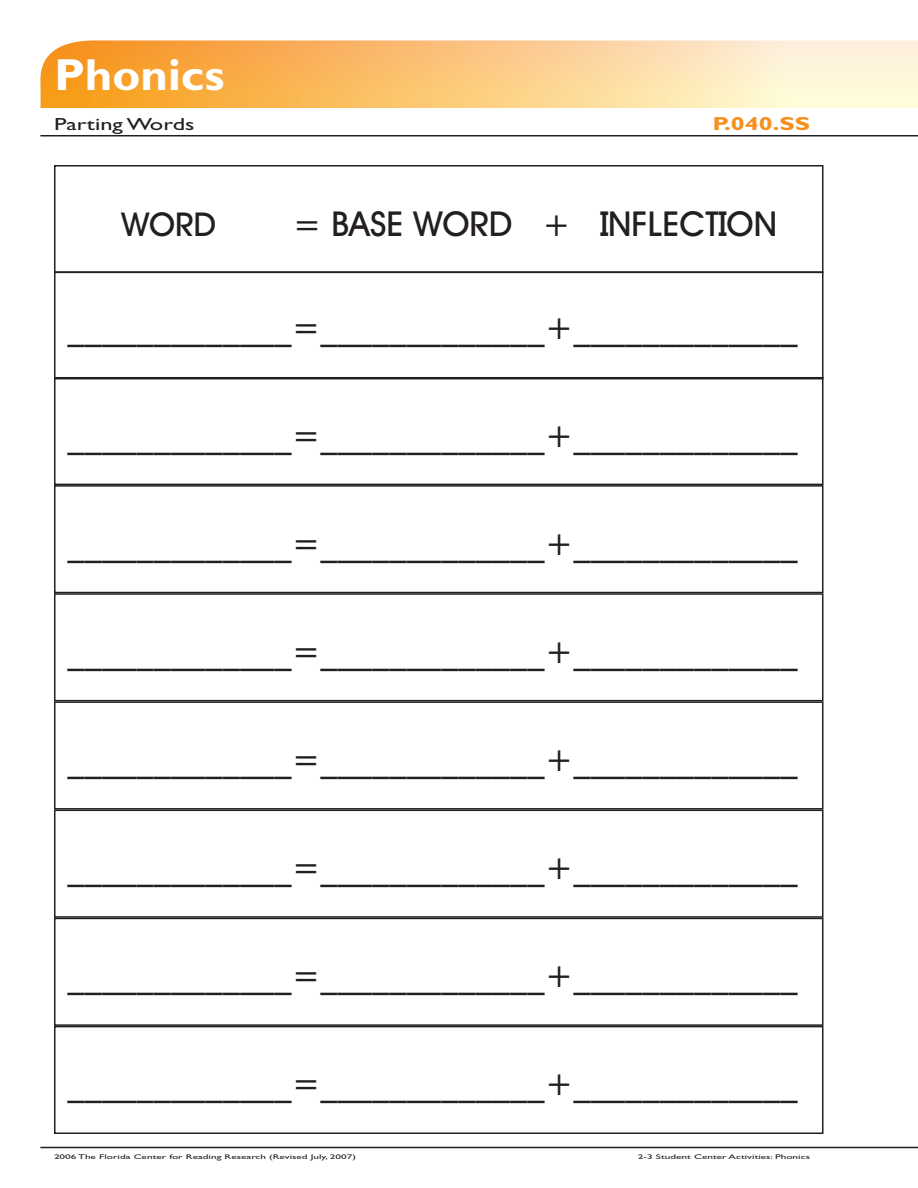
<style>
.page{position:relative;width:918px;height:1188px;background:#fff}
.page>*{position:absolute;margin:0;border:0;box-sizing:border-box;transform-origin:0 0}
.t1{font:700 45px "Gill Sans MT Modified";color:#fff;scale:1.05 1}
.t2{font:34.5px "Avant Garde Medium Modified";color:#231f20}
.t3{font:33px "Avant Garde Medium Modified";color:#231f20}
.t4{font:700 18.9px "Gill Sans MT Modified";color:#f68f1e;scale:1.33 1}
.t5{font:17.55px "Gill Sans MT Modified";color:#231f20;scale:1.39 1}
.t6{font:6.75px "Gill Sans MT Modified";color:#231f20;scale:1.67 1}
</style>
<div class="page">
<hr style="left:40px;top:1147px;width:878px;height:1px;background:#231f20">
<hr style="left:40px;top:135px;width:878px;height:1px;background:#231f20">
<svg style="left:40px;top:40px;width:878px;height:68px;background:#fbcb84"></svg>
<div style="left:54px;top:701px;width:770px;height:109px;border:2px solid #231f20"></div>
<div style="left:54px;top:810px;width:770px;height:108px;border:2px solid #231f20"></div>
<div style="left:54px;top:918px;width:770px;height:108px;border:2px solid #231f20"></div>
<div style="left:54px;top:1026px;width:770px;height:108px;border:2px solid #231f20"></div>
<div style="left:54px;top:377px;width:770px;height:108px;border:2px solid #231f20"></div>
<div style="left:54px;top:485px;width:770px;height:108px;border:2px solid #231f20"></div>
<div style="left:54px;top:593px;width:770px;height:108px;border:2px solid #231f20"></div>
<div style="left:54px;top:165px;width:770px;height:108px;border:2px solid #231f20"></div>
<div style="left:54px;top:271px;width:770px;height:108px;border:2px solid #231f20"></div>
<h1 class="t1" style="left:54px;top:48px;width:164px">Phonics</h1>
<p class="t5" style="left:54px;top:114px;width:103px">Parting Words</p>
<p class="t4" style="left:712px;top:113px;width:75px">P.040.SS</p>
<p class="t3" style="left:121px;top:204px;width:96px">WORD</p>
<p class="t2" style="left:293px;top:202px;width:486px">= BASE WORD + INFLECTION</p>
<p class="t2" style="left:68px;top:306px;width:732px">_____________=_____________+_____________</p>
<p class="t2" style="left:68px;top:414px;width:732px">_____________=_____________+_____________</p>
<p class="t2" style="left:68px;top:522px;width:732px">_____________=_____________+_____________</p>
<p class="t2" style="left:68px;top:630px;width:732px">_____________=_____________+_____________</p>
<p class="t2" style="left:68px;top:738px;width:732px">_____________=_____________+_____________</p>
<p class="t2" style="left:68px;top:846px;width:732px">_____________=_____________+_____________</p>
<p class="t2" style="left:68px;top:954px;width:732px">_____________=_____________+_____________</p>
<p class="t2" style="left:68px;top:1062px;width:732px">_____________=_____________+_____________</p>
<p class="t6" style="left:54px;top:1153px;width:182px">2006 The Florida Center for Reading Research (Revised July, 2007)</p>
<p class="t6" style="left:638px;top:1153px;width:105px">2-3 Student Center Activities: Phonics</p>
</div>
